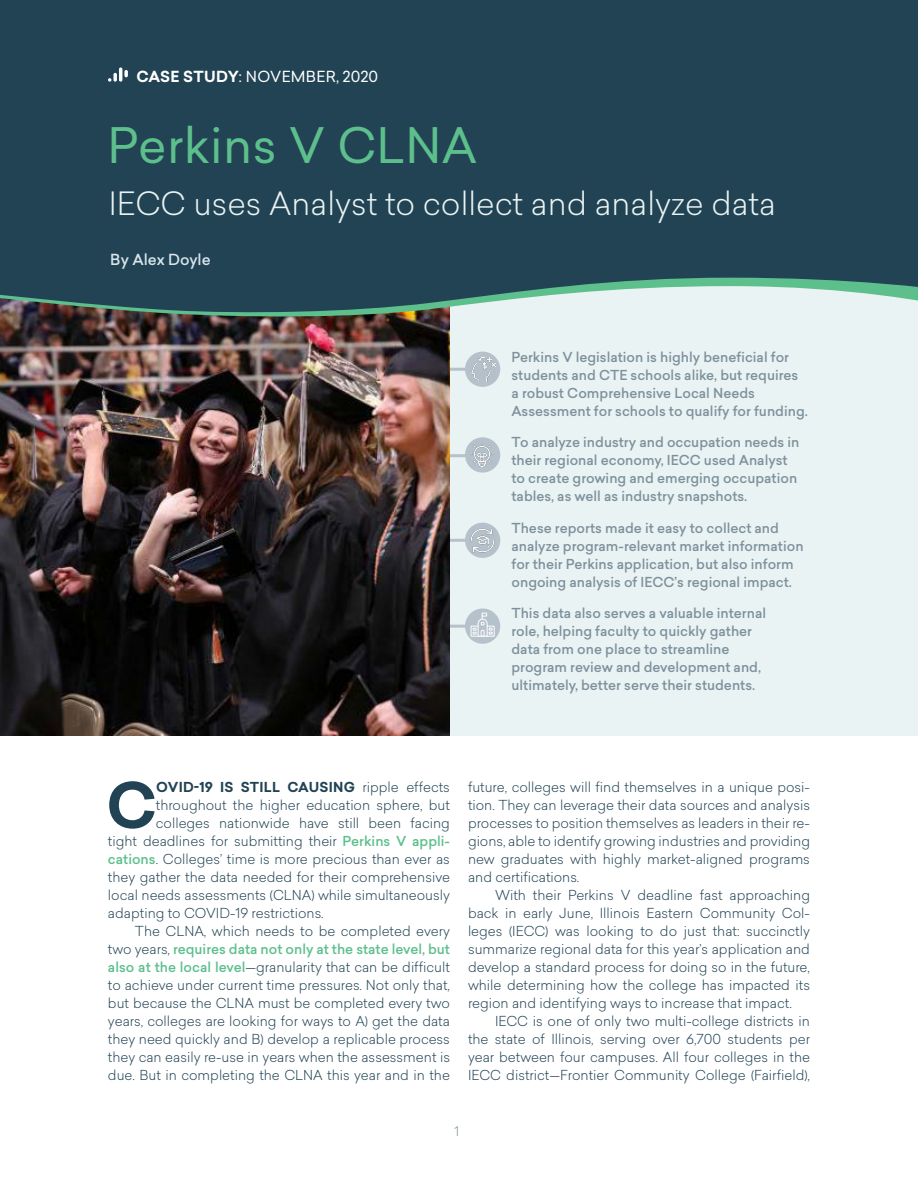
<style>
.page{position:relative;width:918px;height:1188px;background:#fff}
.page>*{position:absolute;margin:0;border:0;box-sizing:border-box;transform-origin:0 0}
.t1{font:700 61.65px "Sailec";color:#214354}
.t2{font:48px "Sailec";letter-spacing:.01em;color:#5dbf8c}
.t3{font:300 31.5px "Sailec";color:#eaf3f3}
.t4{font:15px "Sailec";letter-spacing:.02em;color:#fff}
.t5{font:500 15px "Sailec";color:#d8e5ec}
.t6{font:300 13.5px/18px "Sailec";color:#214354;text-align:justify}
.t7{font:500 13.5px/18px "Sailec";color:#7d919d}
.t8{font:500 13.5px "Sailec";color:#5dbf8c}
.t9{font:700 13.5px "Sailec";letter-spacing:.02em;color:#214354}
.t10{font:300 13.05px "Sailec";color:#7d919d}
.s1{font-weight:700}
.s2{font-weight:300}
.s3{font-weight:500;color:#5dbf8c}
.s4{font-weight:300;color:#214354}
</style>
<div class="page">
<div style="left:450px;top:274px;width:468px;height:461px;background:#eaf3f3"></div>
<div style="left:465px;top:352px;width:35px;height:35px;background:#b5c1cb;border-radius:50%"></div>
<img style="left:471px;top:357px;width:24px;height:24px">
<hr style="left:450px;top:368px;width:15px;height:3px;background:#b5c1cb">
<div style="left:465px;top:437px;width:35px;height:36px;background:#b5c1cb;border-radius:50%"></div>
<img style="left:470px;top:442px;width:24px;height:26px">
<hr style="left:450px;top:454px;width:15px;height:3px;background:#b5c1cb">
<div style="left:465px;top:523px;width:35px;height:35px;background:#b5c1cb;border-radius:50%"></div>
<img style="left:470px;top:528px;width:25px;height:25px">
<hr style="left:450px;top:539px;width:15px;height:3px;background:#b5c1cb">
<div style="left:465px;top:609px;width:35px;height:35px;background:#b5c1cb;border-radius:50%"></div>
<svg style="left:471px;top:613px;width:24px;height:24px"></svg>
<hr style="left:450px;top:625px;width:15px;height:3px;background:#b5c1cb">
<img style="left:0;top:319px;width:450px;height:416px">
<div style="left:0;top:0;width:918px;height:314px;background:#214354"></div>
<hr style="left:119px;top:68px;width:3px;height:14px;background:#fff;border-radius:2px">
<svg style="left:108px;top:73px;width:9px;height:9px"></svg>
<svg style="left:124px;top:70px;width:4px;height:7px"></svg>
<p class="t4" style="left:136px;top:66px;width:243px"><span class="s1">CASE STUDY</span>: NOVEMBER, 2020</p>
<h2 class="t2" style="left:108px;top:111px;width:371px">Perkins V CLNA</h2>
<h3 class="t3" style="left:109px;top:182px;width:669px">IECC uses Analyst to collect and analyze data</h3>
<p class="t5" style="left:110px;top:248px;width:102px">By Alex Doyle</p>
<p class="t7" style="left:512px;top:348px;width:298px">Perkins V legislation is highly beneficial for students and CTE schools alike, but requires a robust Comprehensive Local Needs Assessment for schools to qualify for funding.</p>
<p class="t7" style="left:512px;top:433px;width:289px">To analyze industry and occupation needs in their regional economy, IECC used Analyst to create growing and emerging occupation tables, as well as industry snapshots.</p>
<p class="t7" style="left:512px;top:519px;width:294px">These reports made it easy to collect and analyze program-relevant market information for their Perkins application, but also inform ongoing analysis of IECC’s regional impact.</p>
<p class="t7" style="left:512px;top:604px;width:256px">This data also serves a valuable internal role, helping faculty to quickly gather data from one place to streamline program review and development and, ultimately, better serve their students.</p>
<h1 class="t1" style="left:106px;top:761px;width:52px">C</h1>
<p class="t9" style="left:156px;top:777px;width:295px">OVID-19 IS STILL CAUSING <span class="s2">ripple effects</span></p>
<p class="t6" style="left:156px;top:796px;width:296px">throughout the higher education sphere, but</p>
<p class="t6" style="left:156px;top:814px;width:296px">colleges nationwide have still been facing</p>
<p class="t6" style="left:108px;top:832px;width:344px">tight deadlines for submitting their <span class="s3">Perkins V appli-</span></p>
<p class="t6" style="left:108px;top:850px;width:343px"><span class="s3">cations</span>. Colleges’ time is more precious than ever as</p>
<p class="t6" style="left:108px;top:868px;width:344px">they gather the data needed for their comprehensive</p>
<p class="t6" style="left:108px;top:886px;width:344px">local needs assessments (CLNA) while simultaneously</p>
<p class="t6" style="left:108px;top:904px;width:217px">adapting to COVID-19 restrictions.</p>
<p class="t6" style="left:135px;top:922px;width:316px">The CLNA, which needs to be completed every</p>
<p class="t8" style="left:108px;top:940px;width:344px"><span class="s4">two years,</span> requires data not only at the state level, but</p>
<p class="t6" style="left:108px;top:958px;width:343px"><span class="s3">also at the local level</span>—granularity that can be difficult</p>
<p class="t6" style="left:108px;top:976px;width:343px">to achieve under current time pressures. Not only that,</p>
<p class="t6" style="left:108px;top:994px;width:343px">but because the CLNA must be completed every two</p>
<p class="t6" style="left:108px;top:1012px;width:344px">years, colleges are looking for ways to A) get the data</p>
<p class="t6" style="left:108px;top:1030px;width:344px">they need quickly and B) develop a replicable process</p>
<p class="t6" style="left:108px;top:1048px;width:344px">they can easily re-use in years when the assessment is</p>
<p class="t6" style="left:108px;top:1066px;width:343px">due. But in completing the CLNA this year and in the</p>
<p class="t6" style="left:468px;top:778px;width:344px">future, colleges will find themselves in a unique posi&shy;tion. They can leverage their data sources and analysis processes to position themselves as leaders in their re&shy;gions, able to identify growing industries and providing new graduates with highly market-aligned programs and certifications.</p>
<p class="t6" style="left:468px;top:886px;width:344px;text-indent:27px">With their Perkins V deadline fast approaching back in early June, Illinois Eastern Community Col&shy;leges (IECC) was looking to do just that: succinctly summarize regional data for this year’s application and develop a standard process for doing so in the future, while determining how the college has impacted its region and identifying ways to increase that impact.</p>
<p class="t6" style="left:468px;top:1012px;width:344px;text-indent:27px">IECC is one of only two multi-college districts in the state of Illinois, serving over 6,700 students per year between four campuses. All four colleges in the IECC district—Frontier Community College (Fairfield),</p>
<p class="t10" style="left:454px;top:1122px;width:6px">1</p>
</div>
